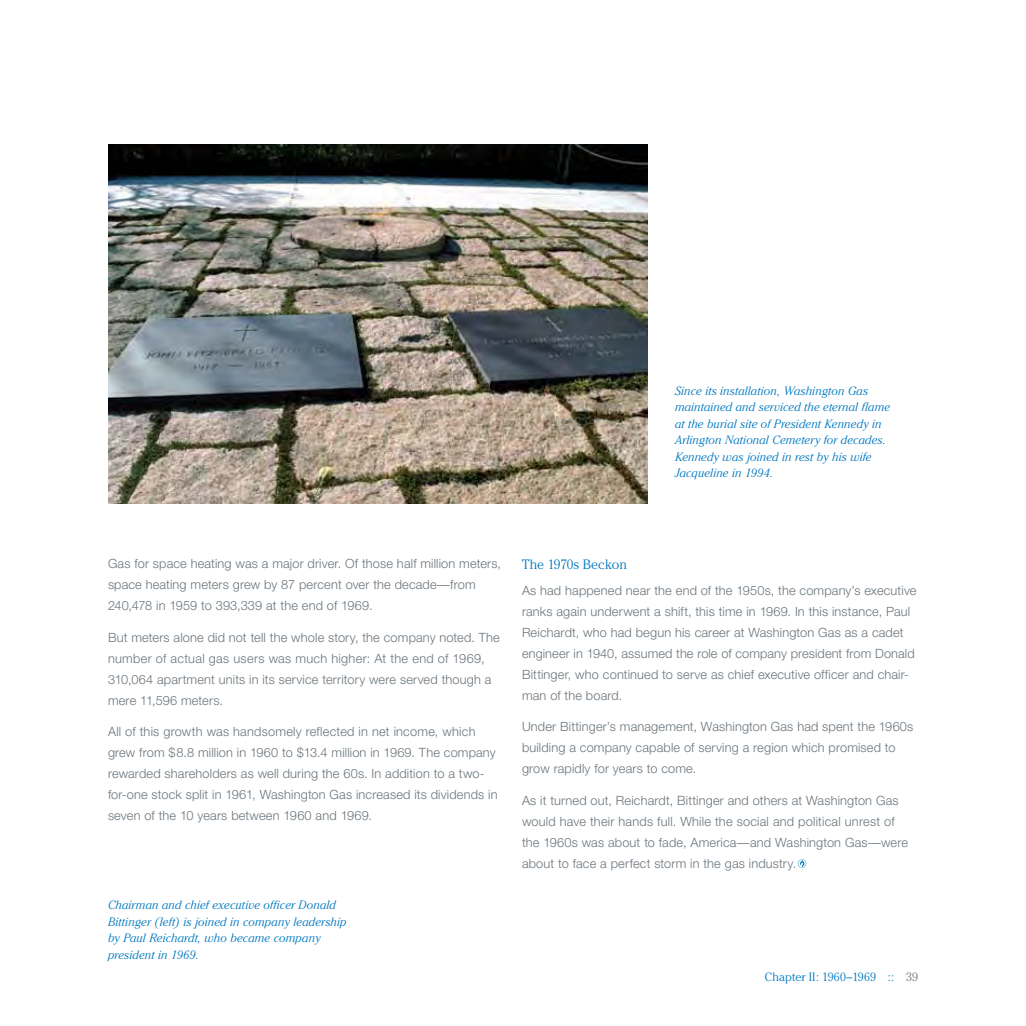
<style>
.page{position:relative;width:1026px;height:1026px;background:#fff}
.page>*{position:absolute;margin:0;border:0;box-sizing:border-box;transform-origin:0 0}
.t1{font:300 13.5px "Cheltenham";letter-spacing:-.005em;color:#0079c1}
.t2{font:300 12.75px/21px "Helvetica Neue";letter-spacing:.015em;color:#6a747b}
.t3{font:italic 300 12px/16.5px "Cheltenham";letter-spacing:.01em;color:#0079c1}
.t4{font:300 12px "Cheltenham";letter-spacing:.005em;color:#0079c1}
.s1{color:#6a747b}
</style>
<div class="page">
<svg style="left:798px;top:859px;width:8px;height:9px"></svg>
<img style="left:108px;top:144px;width:540px;height:360px">
<p class="t3" style="left:675px;top:382px;width:217px">Since its installation, Washington Gas maintained and serviced the eternal flame at the burial site of President Kennedy in Arlington National Cemetery for decades.<br>Kennedy was joined in rest by his wife Jacqueline in 1994.</p>
<p class="t2" style="left:108px;top:553px;width:395px">Gas for space heating was a major driver. Of those half million meters, space heating meters grew by 87 percent over the decade—from<br>240,478 in 1959 to 393,339 at the end of 1969.</p>
<p class="t2" style="left:108px;top:626px;width:393px">But meters alone did not tell the whole story, the company noted. The number of actual gas users was much higher: At the end of 1969, 310,064 apartment units in its service territory were served though a mere 11,596 meters.</p>
<p class="t2" style="left:108px;top:721px;width:391px">All of this growth was handsomely reflected in net income, which grew from $8.8 million in 1960 to $13.4 million in 1969. The company rewarded shareholders as well during the 60s. In addition to a two&shy;for-one stock split in 1961, Washington Gas increased its dividends in seven of the 10 years between 1960 and 1969.</p>
<p class="t3" style="left:108px;top:897px;width:240px">Chairman and chief executive officer Donald Bittinger (left) is joined in company leadership by Paul Reichardt, who became company president in 1969.</p>
<p class="t1" style="left:522px;top:556px;width:107px">The 1970s Beckon</p>
<p class="t2" style="left:522px;top:579px;width:396px">As had happened near the end of the 1950s, the company’s executive ranks again underwent a shift, this time in 1969. In this instance, Paul Reichardt, who had begun his career at Washington Gas as a cadet engineer in 1940, assumed the role of company president from Donald Bittinger, who continued to serve as chief executive officer and chair&shy;man of the board.</p>
<p class="t2" style="left:522px;top:716px;width:393px">Under Bittinger’s management, Washington Gas had spent the 1960s building a company capable of serving a region which promised to grow rapidly for years to come.</p>
<p class="t2" style="left:522px;top:789px;width:388px">As it turned out, Reichardt, Bittinger and others at Washington Gas would have their hands full. While the social and political unrest of the 1960s was about to fade, America—and Washington Gas—were about to face a perfect storm in the gas industry.</p>
<p class="t4" style="left:765px;top:970px;width:155px">Chapter II: 1960–1969 :: <span class="s1">39</span></p>
</div>
